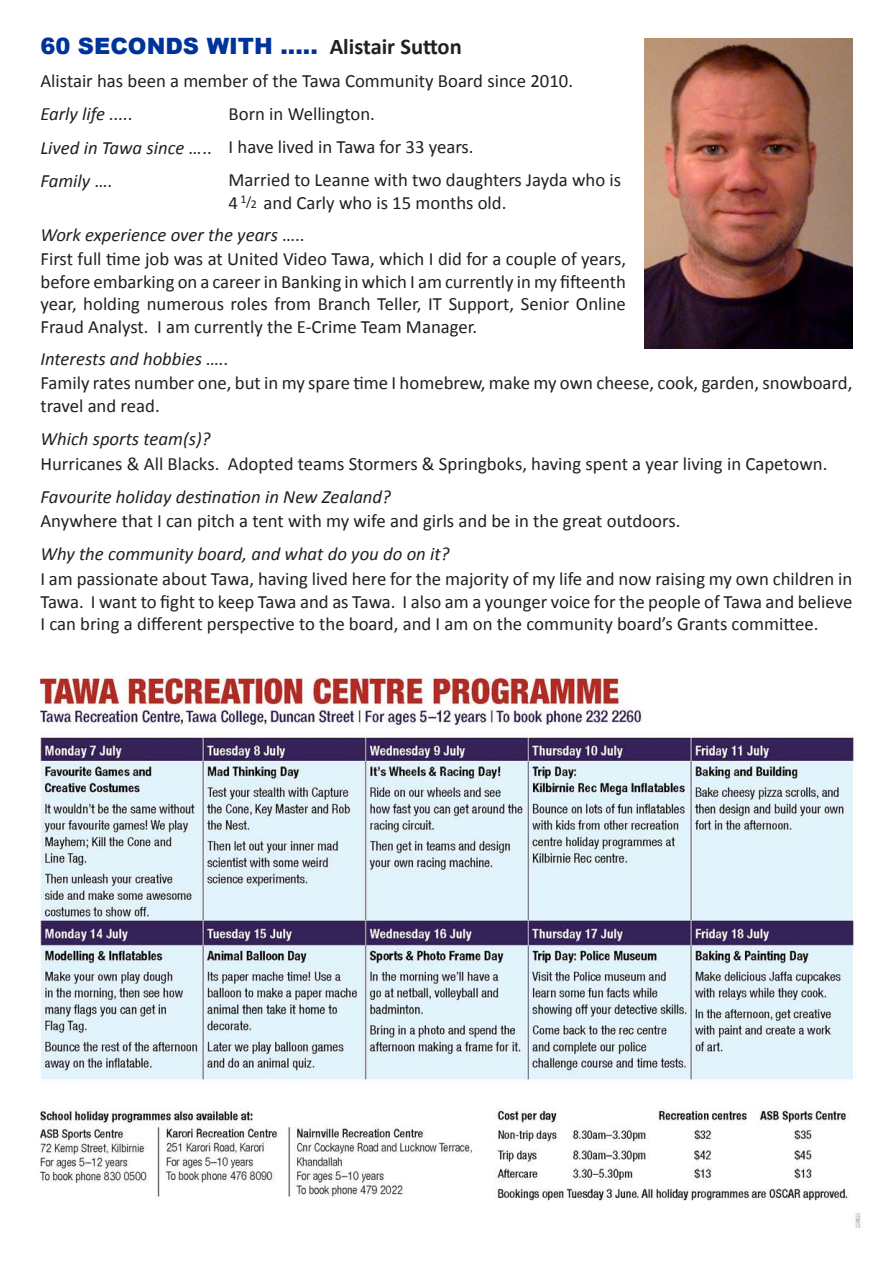
<style>
.page{position:relative;width:893px;height:1263px;background:#fff}
.page>*{position:absolute;margin:0;border:0;box-sizing:border-box;transform-origin:0 0}
.t1{font:900 22.5px "Arial";color:#039}
.t2{font:18.75px/22.5px "Calibri";color:#231f20;text-align:justify}
.t3{font:italic 18.75px "Calibri";color:#231f20}
.t4{font:13.5px "Calibri";color:#231f20}
.t5{font:12px "Calibri";color:#231f20}
.s1{font-family:"Calibri";font-weight:700;color:#231f20}
.s2{font-style:normal}
</style>
<div class="page">
<img style="left:644px;top:38px;width:208px;height:310px">
<img style="left:40px;top:676px;width:822px;height:551px">
<p class="t1" style="left:40px;top:30px;width:423px">60 SECONDS WITH ..... <span class="s1">Alistair Sutton</span></p>
<p class="t2" style="left:40px;top:69px;width:534px">Alistair has been a member of the Tawa Community Board since 2010.</p>
<p class="t3" style="left:40px;top:103px;width:94px">Early life .....</p>
<p class="t3" style="left:40px;top:136px;width:173px">Lived in Tawa since <span class="s2">…..</span></p>
<p class="t3" style="left:40px;top:169px;width:73px">Family <span class="s2">….</span></p>
<p class="t2" style="left:229px;top:102px;width:148px">Born in Wellington.</p>
<p class="t2" style="left:229px;top:135px;width:247px">I have lived in Tawa for 33 years.</p>
<p class="t2" style="left:229px;top:168px;width:394px">Married to Leanne with two daughters Jayda who is</p>
<p class="t2" style="left:229px;top:190px;width:11px">4</p>
<p class="t2" style="left:264px;top:190px;width:244px">and Carly who is 15 months old.</p>
<p class="t3" style="left:40px;top:224px;width:266px">Work experience over the years <span class="s2">…..</span></p>
<p class="t2" style="left:41px;top:247px;width:587px">First full time job was at United Video Tawa, which I did for a couple of years, before embarking on a career in Banking in which I am currently in my fifteenth year, holding numerous roles from Branch Teller, IT Support, Senior Online Fraud Analyst. I am currently the E-Crime Team Manager.</p>
<p class="t3" style="left:40px;top:347px;width:190px">Interests and hobbies …..</p>
<p class="t2" style="left:40px;top:371px;width:813px">Family rates number one, but in my spare time I homebrew, make my own cheese, cook, garden, snowboard, travel and read.</p>
<p class="t3" style="left:40px;top:427px;width:171px">Which sports team(s)?</p>
<p class="t2" style="left:40px;top:451px;width:788px">Hurricanes &amp; All Blacks. Adopted teams Stormers &amp; Springboks, having spent a year living in Capetown.</p>
<p class="t3" style="left:40px;top:485px;width:352px">Favourite holiday destination in New Zealand?</p>
<p class="t2" style="left:40px;top:509px;width:642px">Anywhere that I can pitch a tent with my wife and girls and be in the great outdoors.</p>
<p class="t3" style="left:40px;top:543px;width:410px">Why the community board, and what do you do on it?</p>
<p class="t2" style="left:40px;top:567px;width:813px">I am passionate about Tawa, having lived here for the majority of my life and now raising my own children in Tawa. I want to fight to keep Tawa and as Tawa. I also am a younger voice for the people of Tawa and believe I can bring a different perspective to the board, and I am on the community board’s Grants committee.</p>
<p class="t5" style="left:240px;top:191px;width:8px">1</p>
<p class="t4" style="left:246px;top:193px;width:7px">/</p>
<p class="t5" style="left:251px;top:197px;width:8px">2</p>
</div>
